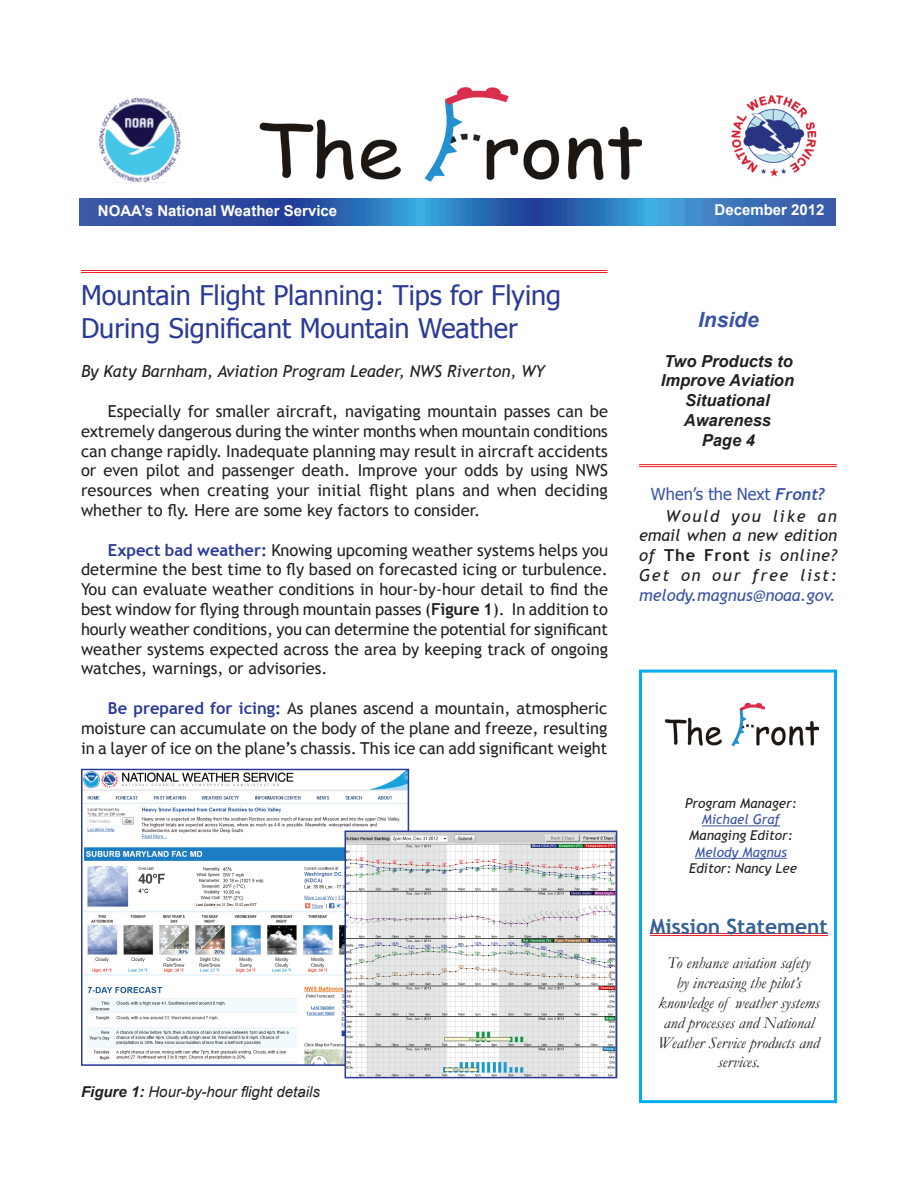
<style>
.page{position:relative;width:918px;height:1188px;background:#fff}
.page>*{position:absolute;margin:0;border:0;box-sizing:border-box;transform-origin:0 0}
.t1{font:27px/32.4px "Tahoma";color:#2a3a96}
.t2{font:700 21px "Trebuchet MS";color:#346093}
.t3{font:italic 700 21px "Arial";color:#3853a3}
.t4{font:16.5px/19.8px "Trebuchet MS";color:#231f20;text-align:justify}
.t5{font:italic 16.5px/19.8px "Garamond";color:#231f20;text-align:center}
.t6{font:italic 16.5px/19.8px "Trebuchet MS";color:#231f20;text-align:justify}
.t7{font:italic 700 16.5px/19.8px "Arial";color:#231f20;text-align:center}
.t8{font:italic 16.5px "Trebuchet MS";color:#3853a3}
.t9{font:16.5px "Tahoma";color:#3853a3}
.t10{font:700 15px "Arial";color:#fff}
.t11{font:italic 15px "Arial";color:#231f20}
.t12{font:italic 13.5px "Trebuchet MS";color:#231f20}
.t13{font:italic 13.5px "Trebuchet MS";color:#3853a3}
.s1{font-weight:700;color:#2a3a96}
.s2{font-weight:700}
.s3{font-family:"Trebuchet";font-weight:700;font-style:italic}
.s4{font-weight:700;font-style:normal}
</style>
<div class="page">
<img style="left:259px;top:87px;width:383px;height:95px">
<img style="left:80px;top:198px;width:756px;height:27px">
<img style="left:731px;top:94px;width:86px;height:83px">
<img style="left:99px;top:98px;width:82px;height:84px">
<div style="left:639px;top:670px;width:198px;height:433px;background:#fff;border:3px solid #00aeef"></div>
<hr style="left:650px;top:933px;width:178px;height:1px;background:#ee1f23">
<hr style="left:650px;top:935px;width:178px;height:1px;background:#ee1f23">
<img style="left:664px;top:702px;width:154px;height:44px">
<hr style="left:702px;top:825px;width:78px;height:1px;background:#3853a3">
<hr style="left:695px;top:858px;width:92px;height:1px;background:#3853a3">
<hr style="left:639px;top:464px;width:198px;height:1px;background:#ee1f23">
<hr style="left:639px;top:466px;width:198px;height:1px;background:#ee1f23">
<hr style="left:81px;top:270px;width:527px;height:1px;background:#ee1f23">
<hr style="left:81px;top:272px;width:527px;height:1px;background:#ee1f23">
<img style="left:84px;top:772px;width:322px;height:291px">
<div style="left:81px;top:769px;width:328px;height:297px;border:2px solid #2a3a96"></div>
<img style="left:348px;top:834px;width:266px;height:241px">
<div style="left:345px;top:831px;width:272px;height:247px;border:2px solid #2a3a96"></div>
<p class="t10" style="left:98px;top:201px;width:241px">NOAA’s National Weather Service</p>
<p class="t10" style="left:715px;top:200px;width:112px">December 2012</p>
<h1 class="t1" style="left:81px;top:278px;width:482px">Mountain Flight Planning: Tips for Flying<br>During Significant Mountain Weather</h1>
<p class="t6" style="left:81px;top:362px;width:466px">By Katy Barnham, Aviation Program Leader, NWS Riverton, WY</p>
<p class="t4" style="left:81px;top:401px;width:529px;text-indent:27px">Especially for smaller aircraft, navigating mountain passes can be extremely dangerous during the winter months when mountain conditions can change rapidly. Inadequate planning may result in aircraft accidents or even pilot and passenger death. Improve your odds by using NWS resources when creating your initial flight plans and when deciding whether to fly. Here are some key factors to consider.</p>
<p class="t4" style="left:81px;top:540px;width:529px;text-indent:27px"><span class="s1">Expect bad weather:</span> Knowing upcoming weather systems helps you determine the best time to fly based on forecasted icing or turbulence.<br>You can evaluate weather conditions in hour-by-hour detail to find the best window for flying through mountain passes (<span class="s2">Figure 1</span>). In addition to hourly weather conditions, you can determine the potential for significant weather systems expected across the area by keeping track of ongoing watches, warnings, or advisories.</p>
<p class="t4" style="left:81px;top:698px;width:528px;text-indent:27px"><span class="s1">Be prepared for icing:</span> As planes ascend a mountain, atmospheric moisture can accumulate on the body of the plane and freeze, resulting in a layer of ice on the plane’s chassis. This ice can add significant weight</p>
<p class="t11" style="left:81px;top:1082px;width:240px"><span class="s2">Figure 1:</span> Hour-by-hour flight details</p>
<p class="t3" style="left:698px;top:306px;width:62px">Inside</p>
<p class="t7" style="left:661px;top:351px;width:135px">Two Products to<br>Improve Aviation<br>Situational<br>Awareness<br>Page 4</p>
<p class="t9" style="left:651px;top:482px;width:176px">When’s the Next <span class="s3">Front?</span></p>
<p class="t6" style="left:639px;top:506px;width:200px;text-indent:27px">Would you like an email when a new edition of <span class="s4">The Front</span> is online?<br>Get on our free list:</p>
<p class="t8" style="left:639px;top:585px;width:198px">melody.magnus@noaa.gov.</p>
<p class="t12" style="left:685px;top:795px;width:113px">Program Manager:</p>
<p class="t13" style="left:702px;top:811px;width:80px">Michael Graf</p>
<p class="t12" style="left:689px;top:828px;width:105px">Managing Editor:</p>
<p class="t13" style="left:695px;top:844px;width:93px">Melody Magnus</p>
<p class="t12" style="left:689px;top:860px;width:109px">Editor: Nancy Lee</p>
<p class="t2" style="left:650px;top:913px;width:180px">Mission Statement</p>
<p class="t5" style="left:658px;top:953px;width:163px">To enhance aviation safety<br>by increasing the pilot’s knowledge of weather systems and processes and National<br>Weather Service products and services.</p>
</div>
